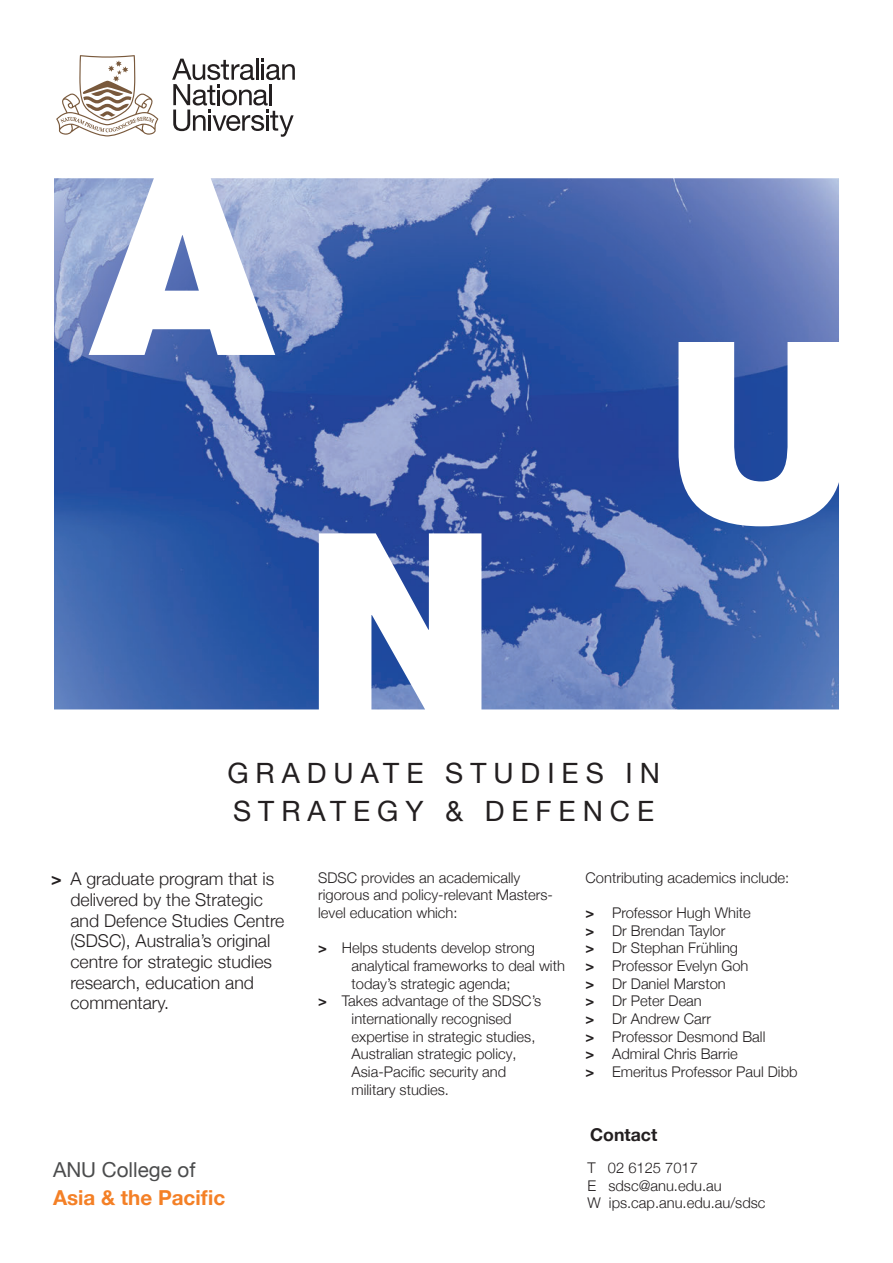
<style>
.page{position:relative;width:893px;height:1263px;background:#fff}
.page>*{position:absolute;margin:0;border:0;box-sizing:border-box;transform-origin:0 0}
.t1{font:28.05px/38.1px "Helvetica Neue";letter-spacing:.25em;color:#231f20}
.t2{font:700 20.55px "Helvetica Neue";color:#f48026}
.t3{font:20.55px "Helvetica Neue";color:#4b4c4d}
.t4{font:300 17.7px "Helvetica Neue";color:#231f20}
.t5{font:700 17.7px "Helvetica Neue";color:#231f20}
.t6{font:300 14.7px/17.7px "Helvetica Neue";color:#231f20}
.s1{font-weight:700}
</style>
<div class="page">
<img style="left:54px;top:178px;width:785px;height:531px">
<svg style="left:172px;top:59px;width:123px;height:78px"></svg>
<svg style="left:56px;top:55px;width:102px;height:81px"></svg>
<h1 class="t1" style="left:227px;top:754px;width:434px">GRADUATE STUDIES IN<br>STRATEGY &amp; DEFENCE</h1>
<p class="t4" style="left:51px;top:868px;width:225px"><span class="s1">&gt;</span> A graduate program that is</p>
<p class="t6" style="left:318px;top:868px;width:204px">SDSC provides an academically</p>
<p class="t6" style="left:586px;top:868px;width:205px">Contributing academics include:</p>
<p class="t4" style="left:70px;top:889px;width:194px">delivered by the Strategic</p>
<p class="t6" style="left:318px;top:886px;width:236px">rigorous and policy-relevant Masters&shy;level education which:</p>
<p class="t6" style="left:586px;top:903px;width:167px"><span class="s1">&gt;</span> Professor Hugh White</p>
<p class="t4" style="left:70px;top:909px;width:216px">and Defence Studies Centre</p>
<p class="t6" style="left:586px;top:921px;width:141px"><span class="s1">&gt;</span> Dr Brendan Taylor</p>
<p class="t4" style="left:70px;top:930px;width:202px">(SDSC), Australia’s original</p>
<p class="t6" style="left:318px;top:939px;width:218px"><span class="s1">&gt;</span> Helps students develop strong</p>
<p class="t6" style="left:586px;top:939px;width:154px"><span class="s1">&gt;</span> Dr Stephan Frühling</p>
<p class="t4" style="left:70px;top:951px;width:203px">centre for strategic studies</p>
<p class="t6" style="left:352px;top:956px;width:215px">analytical frameworks to deal with</p>
<p class="t6" style="left:586px;top:956px;width:164px"><span class="s1">&gt;</span> Professor Evelyn Goh</p>
<p class="t4" style="left:70px;top:971px;width:185px">research, education and</p>
<p class="t6" style="left:352px;top:974px;width:161px">today’s strategic agenda;</p>
<p class="t6" style="left:586px;top:974px;width:142px"><span class="s1">&gt;</span> Dr Daniel Marston</p>
<p class="t4" style="left:70px;top:992px;width:100px">commentary.</p>
<p class="t6" style="left:318px;top:992px;width:224px"><span class="s1">&gt;</span> Takes advantage of the SDSC’s</p>
<p class="t6" style="left:586px;top:992px;width:118px"><span class="s1">&gt;</span> Dr Peter Dean</p>
<p class="t6" style="left:352px;top:1010px;width:162px">internationally recognised</p>
<p class="t6" style="left:586px;top:1010px;width:127px"><span class="s1">&gt;</span> Dr Andrew Carr</p>
<p class="t6" style="left:352px;top:1027px;width:185px">expertise in strategic studies,</p>
<p class="t6" style="left:586px;top:1027px;width:181px"><span class="s1">&gt;</span> Professor Desmond Ball</p>
<p class="t6" style="left:352px;top:1045px;width:167px">Australian strategic policy,</p>
<p class="t6" style="left:586px;top:1045px;width:154px"><span class="s1">&gt;</span> Admiral Chris Barrie</p>
<p class="t6" style="left:352px;top:1063px;width:156px">Asia-Pacific security and</p>
<p class="t6" style="left:586px;top:1063px;width:213px"><span class="s1">&gt;</span> Emeritus Professor Paul Dibb</p>
<p class="t6" style="left:352px;top:1079px;width:99px">military studies.</p>
<p class="t5" style="left:590px;top:1124px;width:69px">Contact</p>
<p class="t6" style="left:587px;top:1158px;width:180px">T 02 6125 7017<br>E sdsc@anu.edu.au<br>W ips.cap.anu.edu.au/sdsc</p>
<h2 class="t3" style="left:53px;top:1157px;width:144px">ANU College of</h2>
<h2 class="t2" style="left:53px;top:1185px;width:174px">Asia &amp; the Pacific</h2>
</div>
